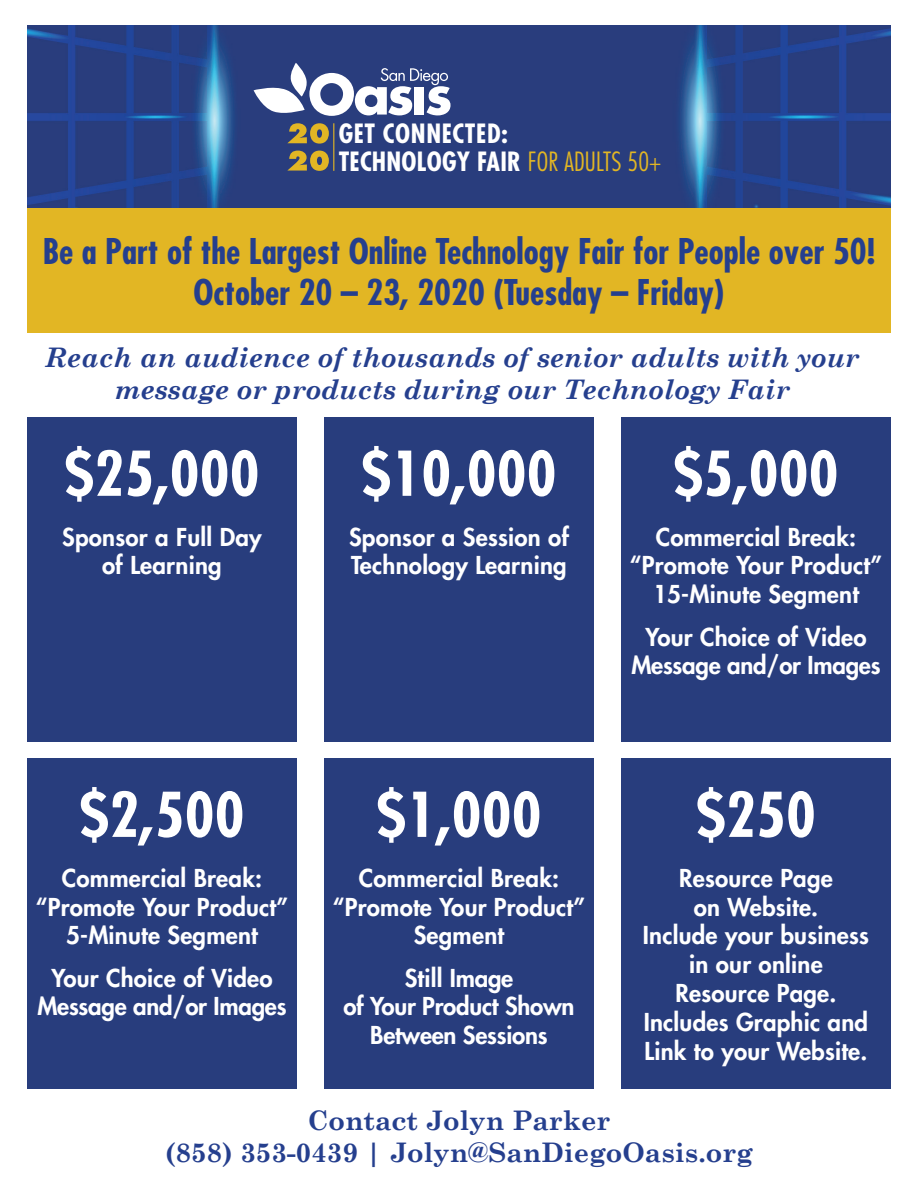
<style>
.page{position:relative;width:918px;height:1188px;background:#fff}
.page>*{position:absolute;margin:0;border:0;box-sizing:border-box;transform-origin:0 0}
.t1{font:700 condensed 60px "Futura Std";letter-spacing:.01em;color:#fff}
.t2{font:700 condensed 34.5px/41.4px "Futura Std";color:#253f8e;text-align:center}
.t3{font:italic 700 27px/32.4px "Century Schoolbook";color:#253f8e;text-align:center}
.t4{font:700 27px/32.4px "Century Schoolbook";color:#253f8e;text-align:center}
.t5{font:700 condensed 25.8px/27.5px "Futura Std";letter-spacing:.01em;color:#fff}
.t6{font:800 24px/28.8px "Futura Std";letter-spacing:.01em;color:#fff;text-align:center}
.t7{font:800 24px/28.8px "Futura Std";letter-spacing:-.01em;color:#fff;text-align:center}
.s1{font-weight:300;color:#e2b624}
</style>
<div class="page">
<div style="left:27px;top:208px;width:864px;height:125px;background:#e2b624"></div>
<img style="left:27px;top:26px;width:864px;height:182px">
<svg style="left:254px;top:63px;width:197px;height:53px"></svg>
<svg style="left:287px;top:151px;width:42px;height:20px"></svg>
<svg style="left:287px;top:123px;width:42px;height:21px"></svg>
<hr style="left:333px;top:123px;width:1px;height:48px;background:#e2b624">
<div style="left:27px;top:417px;width:270px;height:324px;background:#283d7d"></div>
<div style="left:324px;top:417px;width:270px;height:324px;background:#283d7d"></div>
<div style="left:621px;top:417px;width:270px;height:324px;background:#283d7d"></div>
<div style="left:27px;top:758px;width:270px;height:331px;background:#283d7d"></div>
<div style="left:324px;top:758px;width:270px;height:331px;background:#283d7d"></div>
<div style="left:621px;top:758px;width:270px;height:331px;background:#283d7d"></div>
<p class="t5" style="left:339px;top:120px;width:324px">GET CONNECTED:<br>TECHNOLOGY FAIR <span class="s1">FOR ADULTS 50+</span></p>
<h2 class="t2" style="left:43px;top:230px;width:834px">Be a Part of the Largest Online Technology Fair for People over 50!<br>October 20 – 23, 2020 (Tuesday – Friday)</h2>
<p class="t3" style="left:46px;top:340px;width:815px">Reach an audience of thousands of senior adults with your message or products during our Technology Fair</p>
<h1 class="t1" style="left:65px;top:436px;width:196px">$25,000</h1>
<p class="t6" style="left:62px;top:522px;width:201px">Sponsor a Full Day of Learning</p>
<h1 class="t1" style="left:362px;top:436px;width:196px">$10,000</h1>
<p class="t6" style="left:349px;top:522px;width:221px;text-align:left">Sponsor a Session of<br>Technology Learning</p>
<h1 class="t1" style="left:80px;top:778px;width:166px">$2,500</h1>
<p class="t6" style="left:36px;top:863px;width:254px">Commercial Break: “Promote Your Product”<br>5-Minute Segment</p>
<p class="t7" style="left:37px;top:963px;width:251px">Your Choice of Video<br>Message and/or Images</p>
<h1 class="t1" style="left:377px;top:778px;width:166px">$1,000</h1>
<p class="t6" style="left:333px;top:863px;width:254px">Commercial Break: “Promote Your Product”<br>Segment</p>
<p class="t7" style="left:343px;top:963px;width:233px">Still Image<br>of Your Product Shown<br>Between Sessions</p>
<h1 class="t1" style="left:674px;top:436px;width:166px">$5,000</h1>
<p class="t6" style="left:630px;top:522px;width:254px">Commercial Break: “Promote Your Product”<br>15-Minute Segment</p>
<p class="t7" style="left:631px;top:622px;width:251px">Your Choice of Video<br>Message and/or Images</p>
<h1 class="t1" style="left:696px;top:778px;width:121px">$250</h1>
<p class="t6" style="left:643px;top:863px;width:228px">Resource Page<br>on Website.<br>Include your business in our online<br>Resource Page.<br>Includes Graphic and<br>Link to your Website.</p>
<p class="t4" style="left:165px;top:1104px;width:589px">Contact Jolyn Parker<br>(858) 353-0439 | Jolyn@SanDiegoOasis.org</p>
</div>
